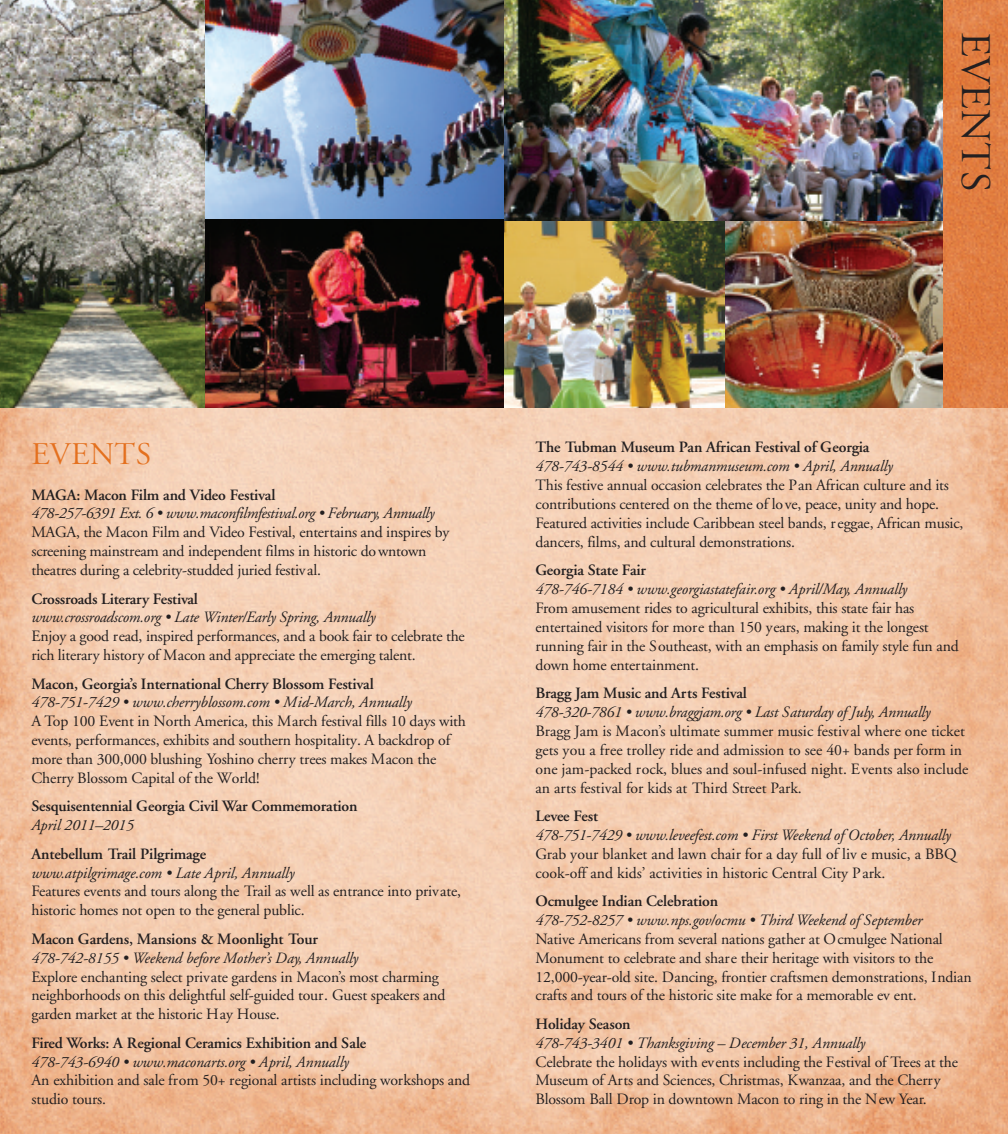
<style>
.page{position:relative;width:1008px;height:1134px;background:#fff}
.page>*{position:absolute;margin:0;border:0;box-sizing:border-box;transform-origin:0 0}
.t1{font:42px "Adobe Garamond Titling";letter-spacing:.01em;color:#231f20}
.t2{font:31.5px "Adobe Garamond Titling";letter-spacing:.01em;color:#e4701e}
.t3{font:15.75px/18.9px "Adobe Garamond";letter-spacing:-.01em;color:#231f20}
.t4{font:italic 15.75px "Adobe Garamond";letter-spacing:-.01em;color:#231f20}
.t5{font:600 15.75px "Adobe Garamond";letter-spacing:-.01em;color:#231f20}
</style>
<div class="page">
<img style="left:724px;top:220px;width:220px;height:188px">
<img style="left:504px;top:220px;width:220px;height:188px">
<img style="left:205px;top:0;width:299px;height:220px">
<img style="left:205px;top:220px;width:299px;height:188px">
<img style="left:0;top:0;width:205px;height:408px">
<img style="left:504px;top:0;width:440px;height:220px">
<img style="left:944px;top:0;width:64px;height:408px">
<img style="left:0;top:408px;width:1008px;height:726px">
<h1 class="t1" style="left:999px;top:32px;width:161px;rotate:90deg">EVENTS</h1>
<h2 class="t2" style="left:32px;top:436px;width:121px">EVENTS</h2>
<p class="t5" style="left:32px;top:486px;width:245px">MAGA: Macon Film and Video Festival</p>
<p class="t4" style="left:32px;top:505px;width:404px">478-257-6391 Ext. 6 • www.maconfilmfestival.org • February, Annually</p>
<p class="t3" style="left:32px;top:523px;width:420px">MAGA, the Macon Film and Video Festival, entertains and inspires by screening mainstream and independent films in historic downtown theatres during a celebrity-studded juried festival.</p>
<p class="t5" style="left:32px;top:590px;width:168px">Crossroads Literary Festival</p>
<p class="t4" style="left:32px;top:609px;width:346px">www.crossroadscom.org • Late Winter/Early Spring, Annually</p>
<p class="t3" style="left:32px;top:627px;width:435px">Enjoy a good read, inspired performances, and a book fair to celebrate the rich literary history of Macon and appreciate the emerging talent.</p>
<p class="t5" style="left:32px;top:675px;width:344px">Macon, Georgia’s International Cherry Blossom Festival</p>
<p class="t4" style="left:32px;top:694px;width:382px">478-751-7429 • www.cherryblossom.com • Mid-March, Annually</p>
<p class="t3" style="left:32px;top:712px;width:436px">A Top 100 Event in North America, this March festival fills 10 days with events, performances, exhibits and southern hospitality. A backdrop of more than 300,000 blushing Yoshino cherry trees makes Macon the Cherry Blossom Capital of the World!</p>
<p class="t5" style="left:32px;top:798px;width:328px">Sesquisentennial Georgia Civil War Commemoration</p>
<p class="t4" style="left:32px;top:817px;width:104px">April 2011–2015</p>
<p class="t5" style="left:32px;top:845px;width:176px">Antebellum Trail Pilgrimage</p>
<p class="t4" style="left:32px;top:864px;width:264px">www.atpilgrimage.com • Late April, Annually</p>
<p class="t3" style="left:32px;top:882px;width:431px">Features events and tours along the Trail as well as entrance into private, historic homes not open to the general public.</p>
<p class="t5" style="left:32px;top:930px;width:288px">Macon Gardens, Mansions &amp; Moonlight Tour</p>
<p class="t4" style="left:32px;top:949px;width:328px">478-742-8155 • Weekend before Mother’s Day, Annually</p>
<p class="t3" style="left:32px;top:968px;width:416px">Explore enchanting select private gardens in Macon’s most charming neighborhoods on this delightful self-guided tour. Guest speakers and garden market at the historic Hay House.</p>
<p class="t5" style="left:31px;top:1034px;width:336px">Fired Works: A Regional Ceramics Exhibition and Sale</p>
<p class="t4" style="left:32px;top:1053px;width:319px">478-743-6940 • www.maconarts.org • April, Annually</p>
<p class="t3" style="left:32px;top:1071px;width:440px">An exhibition and sale from 50+ regional artists including workshops and studio tours.</p>
<p class="t5" style="left:536px;top:439px;width:336px">The Tubman Museum Pan African Festival of Georgia</p>
<p class="t4" style="left:536px;top:458px;width:359px">478-743-8544 • www.tubmanmuseum.com • April, Annually</p>
<p class="t3" style="left:536px;top:476px;width:430px">This festive annual occasion celebrates the Pan African culture and its contributions centered on the theme of love, peace, unity and hope.<br>Featured activities include Caribbean steel bands, r eggae, African music, dancers, films, and cultural demonstrations.</p>
<p class="t5" style="left:536px;top:562px;width:112px">Georgia State Fair</p>
<p class="t4" style="left:536px;top:581px;width:373px">478-746-7184 • www.georgiastatefair.org • April/May, Annually</p>
<p class="t3" style="left:536px;top:599px;width:425px">From amusement rides to agricultural exhibits, this state fair has entertained visitors for more than 150 years, making it the longest running fair in the Southeast, with an emphasis on family style fun and down home entertainment.</p>
<p class="t5" style="left:536px;top:684px;width:213px">Bragg Jam Music and Arts Festival</p>
<p class="t4" style="left:536px;top:704px;width:397px">478-320-7861 • www.braggjam.org • Last Saturday of July, Annually</p>
<p class="t3" style="left:536px;top:722px;width:434px">Bragg Jam is Macon’s ultimate summer music festival where one ticket gets you a free trolley ride and admission to see 40+ bands per form in one jam-packed rock, blues and soul-infused night. Events also include an arts festival for kids at Third Street Park.</p>
<p class="t5" style="left:536px;top:807px;width:64px">Levee Fest</p>
<p class="t4" style="left:536px;top:826px;width:417px">478-751-7429 • www.leveefest.com • First Weekend of October, Annually</p>
<p class="t3" style="left:536px;top:845px;width:423px">Grab your blanket and lawn chair for a day full of liv e music, a BBQ cook-off and kids’ activities in historic Central City Park.</p>
<p class="t5" style="left:536px;top:892px;width:184px">Ocmulgee Indian Celebration</p>
<p class="t4" style="left:536px;top:911px;width:388px">478-752-8257 • www.nps.gov/ocmu • Third Weekend of September</p>
<p class="t3" style="left:536px;top:930px;width:438px">Native Americans from several nations gather at Ocmulgee National Monument to celebrate and share their heritage with visitors to the 12,000-year-old site. Dancing, frontier craftsmen demonstrations, Indian crafts and tours of the historic site make for a memorable ev ent.</p>
<p class="t5" style="left:536px;top:1015px;width:97px">Holiday Season</p>
<p class="t4" style="left:536px;top:1034px;width:331px">478-743-3401 • Thanksgiving – December 31, Annually</p>
<p class="t3" style="left:536px;top:1053px;width:424px">Celebrate the holidays with events including the Festival of Trees at the<br>Museum of Arts and Sciences, Christmas, Kwanzaa, and the Cherry<br>Blossom Ball Drop in downtown Macon to ring in the New Year.</p>
</div>
